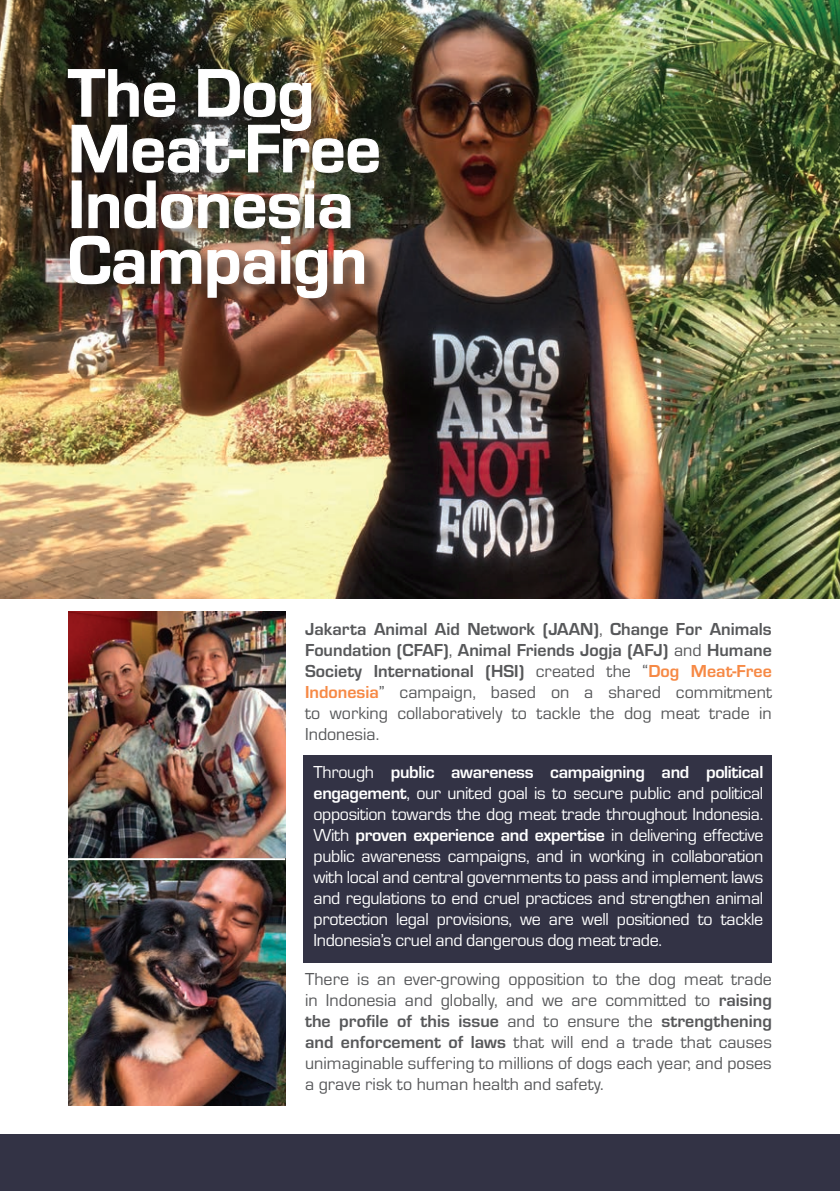
<style>
.page{position:relative;width:840px;height:1191px;background:#fff}
.page>*{position:absolute;margin:0;border:0;box-sizing:border-box;transform-origin:0 0}
.t1{font:700 69.6px/55.6px "Eurostile T";color:#fff}
.t2{font:18px/21px "Eurostile T";letter-spacing:-.02em;color:#fff;text-align:justify}
.t3{font:18px/21px "Eurostile T";color:#57585a;text-align:justify}
.t4{font:700 18px/21px "Eurostile T";color:#57585a;text-align:justify}
.s1{font-weight:400}
.s2{color:#f68945}
.s3{font-weight:700}
</style>
<div class="page">
<div style="left:303px;top:755px;width:468px;height:207px;background:#333345"></div>
<img style="left:0;top:0;width:839px;height:598px">
<div style="left:65px;top:66px;width:332px;height:251px;background:#231f20;opacity:.75"></div>
<img style="left:67px;top:68px;width:312px;height:105px">
<div style="left:72px;top:180px;width:10px;height:48px;border:1px solid #fff"></div>
<img style="left:88px;top:180px;width:263px;height:49px">
<img style="left:69px;top:235px;width:258px;height:64px">
<svg style="left:333px;top:249px;width:31px;height:35px"></svg>
<img style="left:68px;top:611px;width:217px;height:495px">
<div style="left:0;top:1134px;width:839px;height:57px;background:#333345"></div>
<hr style="left:68px;top:858px;width:217px;height:2px;background:#fff">
<h1 class="t1" style="left:68px;top:65px;width:314px">The Dog<br>Meat-Free<br>Indonesia<br>Campaign</h1>
<p class="t4" style="left:305px;top:619px;width:468px">Jakarta Animal Aid Network (JAAN)<span class="s1">,</span> Change For Animals Foundation (CFAF)<span class="s1">,</span> Animal Friends Jogja (AFJ) <span class="s1">and</span> Humane Society International (HSI) <span class="s1">created the “</span><span class="s2">Dog Meat-Free Indonesia</span><span class="s1">” campaign, based on a shared commitment to working collaboratively to tackle the dog meat trade in Indonesia.</span></p>
<p class="t2" style="left:313px;top:762px;width:451px">Through <span class="s3">public awareness campaigning and political engagement</span>, our united goal is to secure public and political opposition towards the dog meat trade throughout Indonesia.<br>With <span class="s3">proven experience and expertise</span> in delivering effective public awareness campaigns, and in working in collaboration with local and central governments to pass and implement laws and regulations to end cruel practices and strengthen animal protection legal provisions, we are well positioned to tackle Indonesia’s cruel and dangerous dog meat trade.</p>
<p class="t3" style="left:305px;top:968px;width:468px">There is an ever-growing opposition to the dog meat trade in Indonesia and globally, and we are committed to <span class="s3">raising the profile of this issue</span> and to ensure the <span class="s3">strengthening and enforcement of laws</span> that will end a trade that causes unimaginable suffering to millions of dogs each year, and poses a grave risk to human health and safety.</p>
</div>
